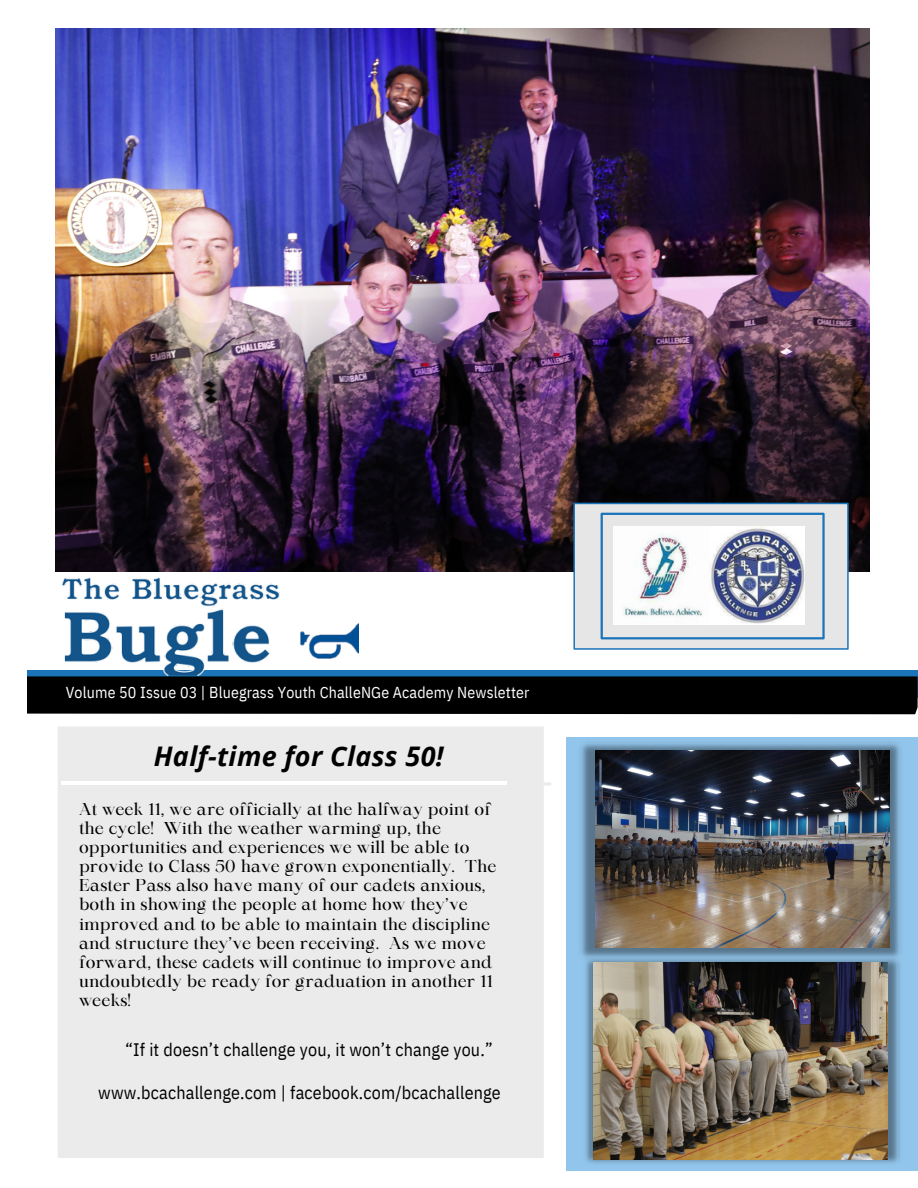
<style>
.page{position:relative;width:918px;height:1188px;background:#fff}
.page>*{position:absolute;margin:0;border:0;box-sizing:border-box;transform-origin:0 0}
.t1{font:italic 700 27px "Open Sans";letter-spacing:.015em;color:#000}
.t2{font:18px "IBM Plex Sans Cond";letter-spacing:.01em;color:#000}
.t3{font:16.5px/19.2px "Maharlika";letter-spacing:.015em;color:#000}
.t4{font:15.9px "IBM Plex Sans Cond";letter-spacing:.01em;color:#fff}
</style>
<div class="page">
<img style="left:55px;top:28px;width:815px;height:544px">
<div style="left:574px;top:503px;width:274px;height:146px;background:#e7e6e6"></div>
<div style="left:573px;top:503px;width:276px;height:147px;border:2px solid #1b74b8"></div>
<div style="left:601px;top:513px;width:224px;height:126px;border:2px solid #1b74b8"></div>
<img style="left:613px;top:526px;width:192px;height:98px">
<div style="left:27px;top:671px;width:891px;height:27px;background:#1b74b8"></div>
<div style="left:27px;top:676px;width:891px;height:38px;background:#000"></div>
<img style="left:62px;top:578px;width:218px;height:98px">
<img style="left:300px;top:623px;width:59px;height:35px">
<div style="left:58px;top:726px;width:493px;height:432px;background:#ebebeb"></div>
<hr style="left:61px;top:782px;width:446px;height:3px;background:#fff">
<div style="left:98px;top:1040px;width:392px;height:65px;background:#ebebeb"></div>
<div style="left:566px;top:737px;width:352px;height:433px;background:#92c5eb"></div>
<img style="left:580px;top:742px;width:321px;height:421px">
<img style="left:595px;top:751px;width:295px;height:196px">
<img style="left:593px;top:963px;width:295px;height:197px">
<h1 class="t4" style="left:66px;top:681px;width:465px">Volume 50 Issue 03 | Bluegrass Youth ChalleNGe Academy Newsletter</h1>
<p class="t1" style="left:154px;top:737px;width:291px">Half-time for Class 50!</p>
<p class="t3" style="left:79px;top:801px;width:419px">At week 11, we are officially at the halfway point of the cycle! With the weather warming up, the opportunities and experiences we will be able to provide to Class 50 have grown exponentially. The Easter Pass also have many of our cadets anxious, both in showing the people at home how they’ve improved and to be able to maintain the discipline and structure they’ve been receiving. As we move forward, these cadets will continue to improve and undoubtedly be ready for graduation in another 11 weeks!</p>
<p class="t2" style="left:125px;top:1038px;width:369px">“If it doesn’t challenge you, it won’t change you.”</p>
<p class="t2" style="left:98px;top:1080px;width:404px">www.bcachallenge.com | facebook.com/bcachallenge</p>
</div>
